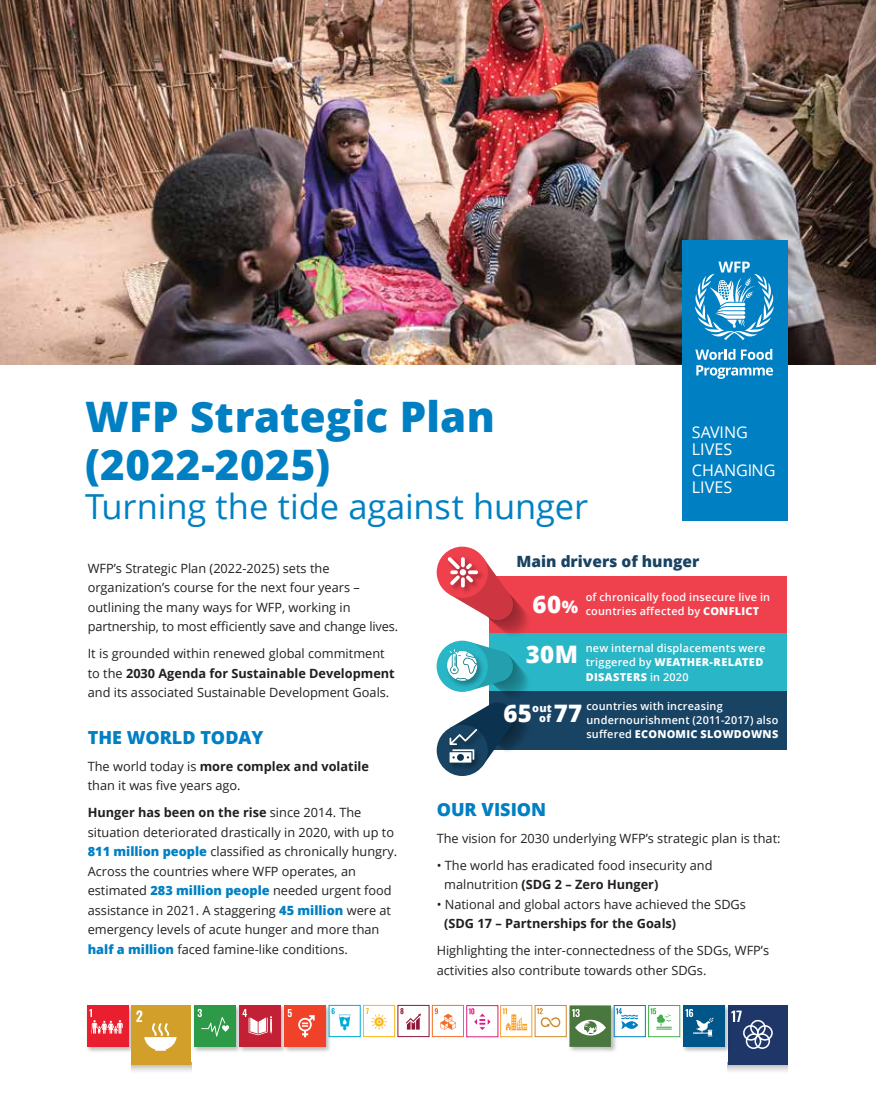
<style>
.page{position:relative;width:876px;height:1119px;background:#fff}
.page>*{position:absolute;margin:0;border:0;box-sizing:border-box;transform-origin:0 0}
.t1{font:800 42px/48px "Open Sans";letter-spacing:.01em;color:#0080c3}
.t2{font:34.5px "Open Sans";letter-spacing:-.005em;color:#0080c3}
.t3{font:800 24.15px "Open Sans";color:#fff}
.t4{font:800 18px "Open Sans";color:#0080c3}
.t5{font:16.2px/16.4px "Open Sans";color:#fff}
.t6{font:800 15.45px "Open Sans";color:#184363}
.t7{font:12.75px/19.5px "Open Sans";color:#231f20}
.t8{font:700 12.75px "Open Sans";color:#231f20}
.t9{font:600 10.95px/14.2px "Open Sans";letter-spacing:.02em;color:#fff}
.t10{font:800 10.95px "Open Sans";color:#fff}
.s1{font-size:17.25px}
.s2{font-weight:800}
.s3{font-weight:800;font-size:24.15px}
.s4{font-weight:700}
.s5{font-weight:800;color:#0080c3}
.s6{font-size:24.15px}
</style>
<div class="page">
<svg style="left:131px;top:1064px;width:60px;height:8px"></svg>
<svg style="left:728px;top:1064px;width:59px;height:8px"></svg>
<div style="left:489px;top:576px;width:298px;height:58px;background:#ef404d"></div>
<img style="left:0;top:0;width:876px;height:365px">
<div style="left:682px;top:240px;width:106px;height:280px;background:#0080c3"></div>
<svg style="left:695px;top:349px;width:78px;height:30px"></svg>
<svg style="left:695px;top:261px;width:79px;height:79px"></svg>
<svg style="left:754px;top:274px;width:9px;height:8px"></svg>
<div style="left:489px;top:633px;width:298px;height:58px;background:#29b6c6"></div>
<div style="left:489px;top:691px;width:298px;height:59px;background:#184363"></div>
<div style="left:437px;top:546px;width:51px;height:51px;background:#ef404d;border-radius:50%"></div>
<img style="left:444px;top:553px;width:39px;height:40px">
<div style="left:437px;top:724px;width:51px;height:52px;background:#184363;border-radius:50%"></div>
<img style="left:446px;top:730px;width:37px;height:42px">
<div style="left:437px;top:640px;width:51px;height:51px;background:#29b6c6;border-radius:50%"></div>
<img style="left:443px;top:646px;width:4px;height:41px">
<svg style="left:447px;top:557px;width:81px;height:209px"></svg>
<img style="left:87px;top:1005px;width:44px;height:47px">
<div style="left:87px;top:1005px;width:41px;height:41px;background:#e91f2f"></div>
<svg style="left:89px;top:1009px;width:34px;height:24px"></svg>
<img style="left:194px;top:1046px;width:42px;height:6px">
<div style="left:194px;top:1005px;width:42px;height:41px;background:#2d9a47"></div>
<svg style="left:198px;top:1008px;width:31px;height:28px"></svg>
<img style="left:236px;top:1006px;width:45px;height:46px">
<div style="left:239px;top:1005px;width:42px;height:41px;background:#c22034"></div>
<svg style="left:242px;top:1009px;width:30px;height:26px"></svg>
<img style="left:281px;top:1004px;width:53px;height:48px">
<div style="left:284px;top:1005px;width:42px;height:41px;background:#ef4229"></div>
<svg style="left:288px;top:1009px;width:4px;height:7px"></svg>
<svg style="left:298px;top:1015px;width:17px;height:22px"></svg>
<div style="left:728px;top:1005px;width:59px;height:59px;background:#1e3768"></div>
<svg style="left:732px;top:1010px;width:41px;height:38px"></svg>
<img style="left:679px;top:1005px;width:53px;height:47px">
<div style="left:683px;top:1005px;width:41px;height:41px;background:#005589"></div>
<svg style="left:685px;top:1008px;width:28px;height:28px"></svg>
<img style="left:566px;top:1005px;width:53px;height:47px">
<div style="left:569px;top:1005px;width:42px;height:41px;background:#49773d"></div>
<svg style="left:572px;top:1008px;width:34px;height:27px"></svg>
<div style="left:131px;top:1005px;width:60px;height:59px;background:#d19f2a"></div>
<svg style="left:136px;top:1010px;width:41px;height:40px"></svg>
<div style="left:363px;top:1005px;width:32px;height:31px;border:1px solid #fcb615"></div>
<svg style="left:366px;top:1008px;width:21px;height:21px"></svg>
<svg style="left:400px;top:1008px;width:21px;height:21px"></svg>
<div style="left:432px;top:1005px;width:32px;height:31px;border:1px solid #f36e26"></div>
<svg style="left:435px;top:1008px;width:21px;height:21px"></svg>
<svg style="left:332px;top:1007px;width:18px;height:23px"></svg>
<div style="left:500px;top:1005px;width:32px;height:31px;border:1px solid #f99e25"></div>
<svg style="left:502px;top:1008px;width:25px;height:22px"></svg>
<div style="left:466px;top:1005px;width:32px;height:31px;border:1px solid #df1a83"></div>
<svg style="left:469px;top:1008px;width:21px;height:21px"></svg>
<svg style="left:537px;top:1008px;width:23px;height:19px"></svg>
<div style="left:614px;top:1005px;width:32px;height:31px;border:1px solid #0080c3"></div>
<svg style="left:616px;top:1008px;width:22px;height:20px"></svg>
<div style="left:648px;top:1005px;width:32px;height:31px;border:1px solid #40ae49"></div>
<svg style="left:650px;top:1008px;width:22px;height:21px"></svg>
<h1 class="t1" style="left:85px;top:390px;width:411px">WFP Strategic Plan (2022-2025)</h1>
<h2 class="t2" style="left:85px;top:482px;width:504px">Turning the tide against hunger</h2>
<p class="t6" style="left:516px;top:549px;width:184px">Main drivers of hunger</p>
<h3 class="t3" style="left:532px;top:585px;width:47px">60<span class="s1">%</span></h3>
<p class="t9" style="left:586px;top:589px;width:186px">of chronically food insecure live in countries affected by <span class="s2">CONFLICT</span></p>
<p class="t9" style="left:586px;top:640px;width:181px;text-indent:-60px"><span class="s3">30M</span> new internal displacements were triggered by <span class="s2">WEATHER-RELATED<br>DISASTERS</span> in 2020</p>
<p class="t9" style="left:586px;top:698px;width:193px">countries with increasing undernourishment (2011-2017) also suffered <span class="s2">ECONOMIC SLOWDOWNS</span></p>
<p class="t5" style="left:692px;top:423px;width:58px">SAVING<br>LIVES</p>
<p class="t5" style="left:692px;top:462px;width:85px">CHANGING<br>LIVES</p>
<p class="t7" style="left:88px;top:558px;width:312px">WFP’s Strategic Plan (2022-2025) sets the organization’s course for the next four years – outlining the many ways for WFP, working in partnership, to most efficiently save and change lives.</p>
<p class="t7" style="left:88px;top:643px;width:309px">It is grounded within renewed global commitment to the <span class="s4">2030 Agenda for Sustainable Development </span>and its associated Sustainable Development Goals.</p>
<h3 class="t4" style="left:88px;top:723px;width:177px">THE WORLD TODAY</h3>
<p class="t7" style="left:88px;top:756px;width:283px">The world today is <span class="s4">more complex and volatile </span>than it was five years ago.</p>
<p class="t7" style="left:88px;top:802px;width:311px"><span class="s4">Hunger has been on the rise</span> since 2014. The situation deteriorated drastically in 2020, with up to <span class="s5">811 million people</span> classified as chronically hungry.<br>Across the countries where WFP operates, an estimated <span class="s5">283 million people</span> needed urgent food assistance in 2021. A staggering <span class="s5">45 million</span> were at emergency levels of acute hunger and more than <span class="s5">half a million</span> faced famine-like conditions.</p>
<h3 class="t4" style="left:437px;top:795px;width:111px">OUR VISION</h3>
<h3 class="t3" style="left:503px;top:695px;width:30px">65</h3>
<p class="t10" style="left:539px;top:709px;width:45px">of <span class="s6">77</span></p>
<p class="t10" style="left:532px;top:700px;width:21px">out</p>
<p class="t7" style="left:437px;top:827px;width:345px">The vision for 2030 underlying WFP’s strategic plan is that:</p>
<p class="t7" style="left:444px;top:854px;width:270px;text-indent:-7px">• The world has eradicated food insecurity and malnutrition <span class="s4">(SDG 2 – Zero Hunger)</span></p>
<p class="t7" style="left:437px;top:893px;width:311px">• National and global actors have achieved the SDGs</p>
<p class="t8" style="left:444px;top:914px;width:234px">(SDG 17 – Partnerships for the Goals)</p>
<p class="t7" style="left:437px;top:940px;width:334px">Highlighting the inter-connectedness of the SDGs, WFP’s activities also contribute towards other SDGs.</p>
</div>
